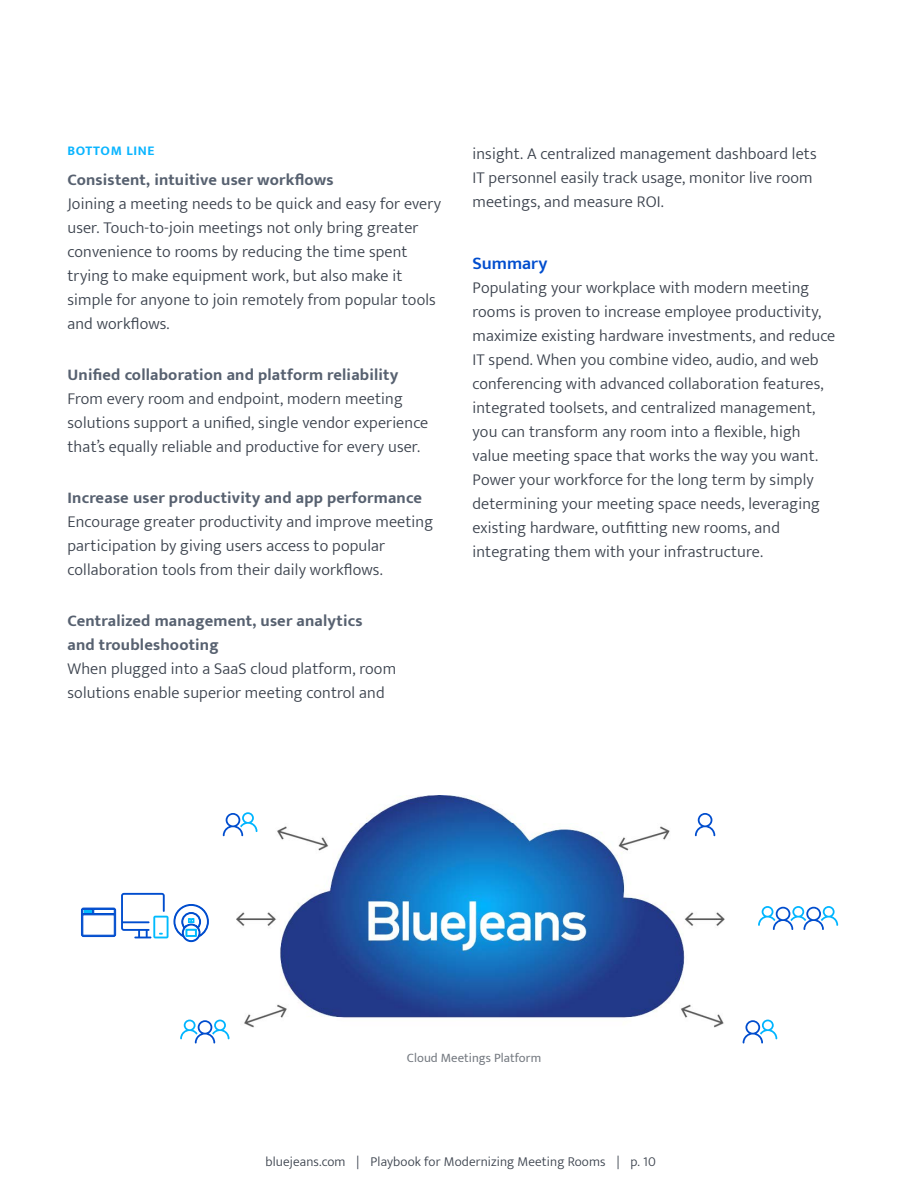
<style>
.page{position:relative;width:918px;height:1188px;background:#fff}
.page>*{position:absolute;margin:0;border:0;box-sizing:border-box;transform-origin:0 0}
.t1{font:600 18px "Mukta";color:#004dce}
.t2{font:300 16.5px/24px "Mukta";letter-spacing:.01em;color:#3b424d}
.t3{font:700 16.5px/24px "Mukta";letter-spacing:.01em;color:#576170}
.t4{font:300 13.5px "Mukta";letter-spacing:.01em;color:#3b424d}
.t5{font:700 13.5px "Mukta";letter-spacing:.05em;color:#0ab5ff}
.t6{font:12.75px "Mukta";letter-spacing:.005em;color:#767b82}
</style>
<div class="page">
<img style="left:350px;top:796px;width:171px;height:28px">
<img style="left:236px;top:824px;width:489px;height:204px">
<svg style="left:81px;top:893px;width:128px;height:49px"></svg>
<svg style="left:758px;top:906px;width:80px;height:24px"></svg>
<svg style="left:180px;top:1020px;width:50px;height:24px"></svg>
<svg style="left:743px;top:1020px;width:34px;height:24px"></svg>
<svg style="left:223px;top:812px;width:34px;height:24px"></svg>
<svg style="left:695px;top:813px;width:20px;height:23px"></svg>
<p class="t5" style="left:68px;top:143px;width:89px">BOTTOM LINE</p>
<p class="t3" style="left:68px;top:167px;width:268px">Consistent, intuitive user workflows</p>
<p class="t2" style="left:68px;top:191px;width:375px">Joining a meeting needs to be quick and easy for every user. Touch-to-join meetings not only bring greater convenience to rooms by reducing the time spent trying to make equipment work, but also make it simple for anyone to join remotely from popular tools and workflows.</p>
<p class="t3" style="left:68px;top:362px;width:333px">Unified collaboration and platform reliability</p>
<p class="t2" style="left:68px;top:386px;width:362px">From every room and endpoint, modern meeting solutions support a unified, single vendor experience that’s equally reliable and productive for every user.</p>
<p class="t3" style="left:68px;top:485px;width:356px">Increase user productivity and app performance</p>
<p class="t2" style="left:68px;top:509px;width:367px">Encourage greater productivity and improve meeting participation by giving users access to popular collaboration tools from their daily workflows.</p>
<p class="t3" style="left:68px;top:608px;width:297px">Centralized management, user analytics and troubleshooting</p>
<p class="t2" style="left:68px;top:656px;width:330px">When plugged into a SaaS cloud platform, room solutions enable superior meeting control and</p>
<p class="t2" style="left:473px;top:141px;width:346px">insight. A centralized management dashboard lets<br>IT personnel easily track usage, monitor live room meetings, and measure ROI.</p>
<p class="t1" style="left:472px;top:252px;width:77px">Summary</p>
<p class="t2" style="left:472px;top:275px;width:364px">Populating your workplace with modern meeting rooms is proven to increase employee productivity, maximize existing hardware investments, and reduce IT spend. When you combine video, audio, and web conferencing with advanced collaboration features, integrated toolsets, and centralized management, you can transform any room into a flexible, high value meeting space that works the way you want.<br>Power your workforce for the long term by simply determining your meeting space needs, leveraging existing hardware, outfitting new rooms, and integrating them with your infrastructure.</p>
<p class="t6" style="left:407px;top:1051px;width:136px">Cloud Meetings Platform</p>
<p class="t4" style="left:265px;top:1153px;width:392px">bluejeans.com | Playbook for Modernizing Meeting Rooms | p. 10</p>
</div>
